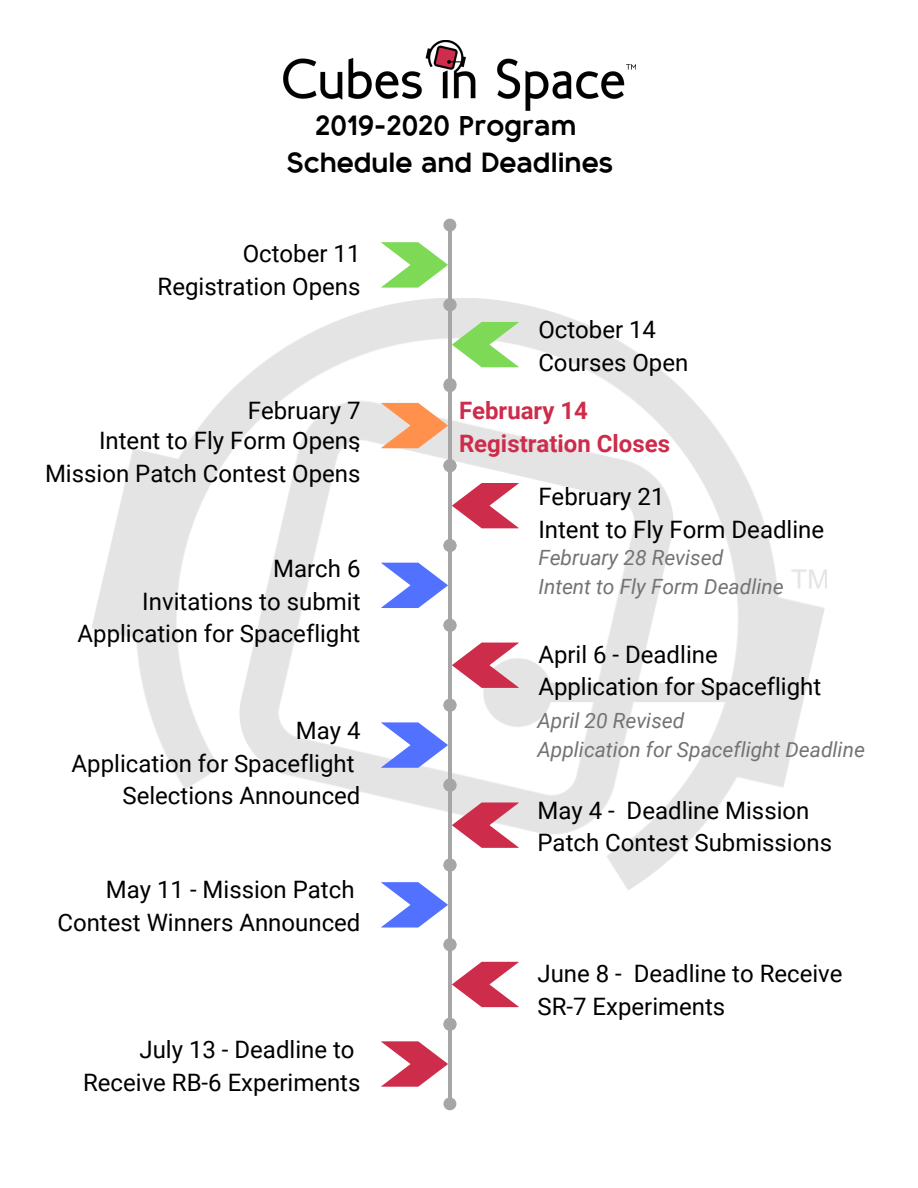
<style>
.page{position:relative;width:918px;height:1188px;background:#fff}
.page>*{position:absolute;margin:0;border:0;box-sizing:border-box;transform-origin:0 0}
.t1{font:700 27px/37.2px "Bambino New";color:#000;text-align:center}
.t2{font:24px/32.7px "Roboto";color:#000;text-align:right}
.t3{font:700 24px/32.7px "Roboto";color:#cd2c4b}
.t4{font:italic 21px/29.2px "Roboto";color:#737373}
</style>
<div class="page">
<img style="left:283px;top:40px;width:352px;height:70px">
<img style="left:92px;top:298px;width:734px;height:592px">
<hr style="left:448px;top:225px;width:4px;height:80px;background:#a6a6a6">
<svg style="left:443px;top:298px;width:13px;height:13px"></svg>
<div style="left:443px;top:219px;width:13px;height:13px;background:#a6a6a6;border-radius:50%"></div>
<svg style="left:381px;top:242px;width:67px;height:46px"></svg>
<hr style="left:448px;top:305px;width:4px;height:79px;background:#a6a6a6">
<div style="left:444px;top:298px;width:13px;height:13px;background:#a6a6a6;border-radius:50%"></div>
<svg style="left:444px;top:378px;width:13px;height:13px"></svg>
<svg style="left:452px;top:322px;width:67px;height:45px"></svg>
<hr style="left:448px;top:1024px;width:4px;height:80px;background:#a6a6a6">
<div style="left:443px;top:1097px;width:13px;height:13px;background:#a6a6a6;border-radius:50%"></div>
<svg style="left:381px;top:1041px;width:67px;height:46px"></svg>
<hr style="left:448px;top:945px;width:4px;height:79px;background:#a6a6a6">
<svg style="left:444px;top:938px;width:13px;height:13px"></svg>
<div style="left:444px;top:1018px;width:13px;height:13px;background:#a6a6a6;border-radius:50%"></div>
<svg style="left:452px;top:962px;width:67px;height:45px"></svg>
<hr style="left:448px;top:466px;width:4px;height:80px;background:#a6a6a6">
<svg style="left:444px;top:459px;width:13px;height:13px"></svg>
<svg style="left:444px;top:539px;width:13px;height:13px"></svg>
<svg style="left:452px;top:483px;width:67px;height:45px"></svg>
<hr style="left:448px;top:625px;width:4px;height:80px;background:#a6a6a6">
<svg style="left:444px;top:619px;width:13px;height:13px"></svg>
<svg style="left:444px;top:699px;width:13px;height:13px"></svg>
<svg style="left:452px;top:643px;width:67px;height:45px"></svg>
<hr style="left:448px;top:785px;width:4px;height:80px;background:#a6a6a6">
<svg style="left:444px;top:779px;width:13px;height:13px"></svg>
<svg style="left:444px;top:859px;width:13px;height:12px"></svg>
<svg style="left:452px;top:803px;width:67px;height:45px"></svg>
<hr style="left:448px;top:386px;width:4px;height:79px;background:#a6a6a6">
<div style="left:443px;top:459px;width:13px;height:13px;background:#a6a6a6;border-radius:50%"></div>
<div style="left:443px;top:379px;width:13px;height:13px;background:#a6a6a6;border-radius:50%"></div>
<svg style="left:381px;top:403px;width:67px;height:45px;background:#f5b891"></svg>
<hr style="left:448px;top:865px;width:4px;height:80px;background:#a6a6a6">
<div style="left:443px;top:938px;width:13px;height:13px;background:#a6a6a6;border-radius:50%"></div>
<div style="left:443px;top:859px;width:13px;height:12px;background:#a6a6a6;border-radius:50%"></div>
<svg style="left:381px;top:882px;width:67px;height:46px"></svg>
<hr style="left:448px;top:705px;width:4px;height:80px;background:#a6a6a6">
<div style="left:443px;top:778px;width:13px;height:13px;background:#a6a6a6;border-radius:50%"></div>
<div style="left:443px;top:699px;width:13px;height:13px;background:#a6a6a6;border-radius:50%"></div>
<svg style="left:381px;top:722px;width:67px;height:46px"></svg>
<hr style="left:448px;top:546px;width:4px;height:79px;background:#a6a6a6">
<div style="left:443px;top:619px;width:13px;height:13px;background:#a6a6a6;border-radius:50%"></div>
<div style="left:443px;top:539px;width:13px;height:13px;background:#a6a6a6;border-radius:50%"></div>
<svg style="left:381px;top:563px;width:67px;height:45px"></svg>
<p class="t1" style="left:287px;top:108px;width:328px">2019-2020 Program<br>Schedule and Deadlines</p>
<p class="t2" style="left:158px;top:237px;width:204px">October 11<br>Registration Opens</p>
<p class="t2" style="left:248px;top:395px;width:114px">February 7 .</p>
<p class="t2" style="left:45px;top:425px;width:317px">Intent to Fly Form Opens<br>Mission Patch Contest Opens</p>
<p class="t2" style="left:538px;top:314px;width:151px;text-align:left">October 14<br>Courses Open</p>
<p class="t3" style="left:459px;top:395px;width:213px">February 14<br>Registration Closes</p>
<p class="t2" style="left:538px;top:480px;width:287px;text-align:left">February 21<br>Intent to Fly Form Deadline</p>
<p class="t2" style="left:78px;top:552px;width:284px">March 6<br>Invitations to submit<br>Application for Spaceflight</p>
<p class="t4" style="left:538px;top:543px;width:247px">February 28 Revised<br>Intent to Fly Form Deadline</p>
<p class="t2" style="left:538px;top:638px;width:284px;text-align:left">April 6 - Deadline<br>Application for Spaceflight</p>
<p class="t2" style="left:72px;top:714px;width:290px">May 4<br>Application for Spaceflight<br>Selections Announced</p>
<p class="t4" style="left:537px;top:706px;width:329px">April 20 Revised<br>Application for Spaceflight Deadline</p>
<p class="t2" style="left:537px;top:794px;width:296px;text-align:left">May 4 - Deadline Mission<br>Patch Contest Submissions</p>
<p class="t2" style="left:57px;top:874px;width:305px">May 11 - Mission Patch<br>Contest Winners Announced</p>
<p class="t2" style="left:83px;top:1034px;width:279px">July 13 - Deadline to<br>Receive RB-6 Experiments</p>
<p class="t2" style="left:537px;top:958px;width:307px;text-align:left">June 8 - Deadline to Receive<br>SR-7 Experiments</p>
</div>
